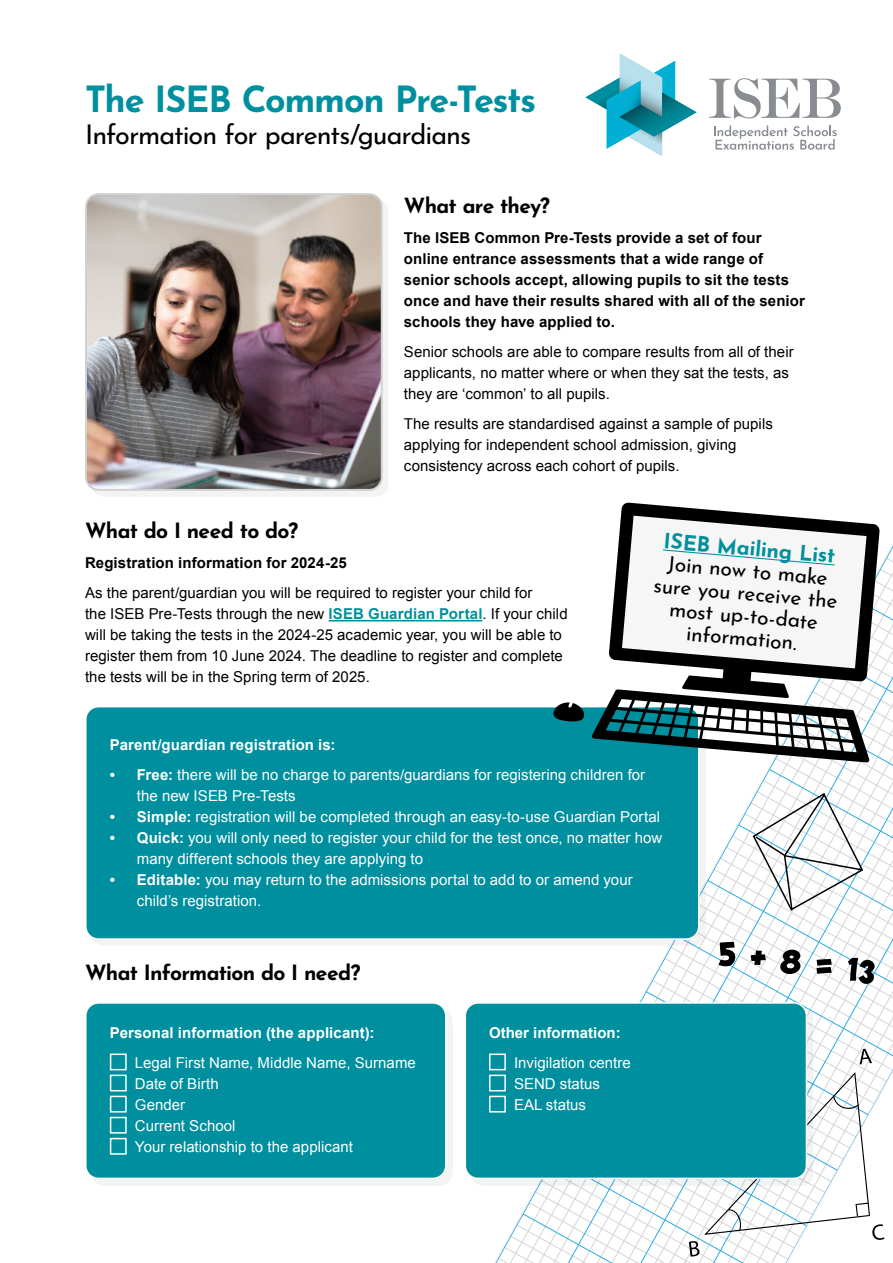
<style>
.page{position:relative;width:893px;height:1263px;background:#fff}
.page>*{position:absolute;margin:0;border:0;box-sizing:border-box;transform-origin:0 0}
.t1{font:45px "Blambot FX Pro Heavy BB";color:#000}
.t2{font:700 36px "Josefin Sans";letter-spacing:-.035em;color:#008f9e}
.t3{font:27px "Josefin Sans";letter-spacing:-.04em;color:#000}
.t4{font:21px/22.5px "Josefin Sans";color:#000;text-align:center}
.t5{font:700 21px "Josefin Sans";letter-spacing:-.03em;color:#000}
.t6{font:700 21px "Josefin Sans";color:#008f9e}
.t7{font:15px/21px "Arial";letter-spacing:.005em;color:#000}
.t8{font:15px/21px "Arial";color:#fff}
.t9{font:700 15px/21px "Arial";letter-spacing:.01em;color:#000}
.t10{font:700 15px "Arial";letter-spacing:.01em;color:#fff}
.s1{font-weight:700;color:#008f9e}
.s2{font-weight:700}
</style>
<div class="page">
<hr style="left:329px;top:620px;width:153px;height:1px;background:#008f9e">
<div style="left:91px;top:1008px;width:362px;height:177px;background:#f3f3f3"></div>
<div style="left:86px;top:1003px;width:360px;height:175px;background:#008f9e;border-radius:13px"></div>
<div style="left:85px;top:1002px;width:361px;height:177px;border:2px solid #fff;border-radius:13px"></div>
<div style="left:86px;top:707px;width:613px;height:232px;background:#008f9e;border-radius:13px"></div>
<div style="left:85px;top:706px;width:614px;height:234px;border:2px solid #fff;border-radius:13px"></div>
<div style="left:91px;top:199px;width:298px;height:298px;background:#f3f3f3"></div>
<img style="left:88px;top:196px;width:294px;height:294px">
<div style="left:85px;top:193px;width:298px;height:298px;border:2px solid #d0d0d0;border-radius:13px"></div>
<svg style="left:709px;top:78px;width:132px;height:41px"></svg>
<svg style="left:585px;top:53px;width:111px;height:103px"></svg>
<svg style="left:714px;top:126px;width:123px;height:24px"></svg>
<div style="left:110px;top:1053px;width:17px;height:17px;background:#008f9e;border:2px solid #fff"></div>
<div style="left:110px;top:1074px;width:17px;height:17px;background:#008f9e;border:2px solid #fff"></div>
<div style="left:110px;top:1096px;width:17px;height:16px;background:#008f9e;border:2px solid #fff"></div>
<div style="left:110px;top:1117px;width:17px;height:16px;background:#008f9e;border:2px solid #fff"></div>
<div style="left:110px;top:1138px;width:17px;height:17px;background:#008f9e;border:2px solid #fff"></div>
<svg style="left:495px;top:507px;width:398px;height:756px"></svg>
<div style="left:471px;top:1008px;width:342px;height:177px;background:#000;opacity:.05"></div>
<div style="left:465px;top:1003px;width:341px;height:175px;background:#008f9e;border-radius:13px"></div>
<div style="left:465px;top:1002px;width:342px;height:177px;border:2px solid #fff;border-radius:13px"></div>
<div style="left:489px;top:1053px;width:17px;height:17px;background:#008f9e;border:2px solid #fff"></div>
<div style="left:489px;top:1096px;width:17px;height:16px;background:#008f9e;border:2px solid #fff"></div>
<div style="left:489px;top:1074px;width:17px;height:17px;background:#008f9e;border:2px solid #fff"></div>
<h2 class="t2" style="left:85px;top:73px;width:453px">The ISEB Common Pre-Tests</h2>
<h3 class="t3" style="left:85px;top:115px;width:387px">Information for parents/guardians</h3>
<h3 class="t5" style="left:404px;top:190px;width:147px">What are they?</h3>
<p class="t9" style="left:404px;top:228px;width:403px">The ISEB Common Pre-Tests provide a set of four online entrance assessments that a wide range of senior schools accept, allowing pupils to sit the tests once and have their results shared with all of the senior schools they have applied to.</p>
<p class="t7" style="left:404px;top:341px;width:391px">Senior schools are able to compare results from all of their applicants, no matter where or when they sat the tests, as they are ‘common’ to all pupils.</p>
<p class="t7" style="left:404px;top:413px;width:370px">The results are standardised against a sample of pupils applying for independent school admission, giving consistency across each cohort of pupils.</p>
<h3 class="t5" style="left:85px;top:515px;width:215px">What do I need to do?</h3>
<p class="t9" style="left:85px;top:553px;width:263px">Registration information for 2024-25</p>
<p class="t7" style="left:85px;top:582px;width:484px">As the parent/guardian you will be required to register your child for<br>the ISEB Pre-Tests through the new <span class="s1">ISEB Guardian Portal</span>. If your child will be taking the tests in the 2024-25 academic year, you will be able to register them from 10 June 2024. The deadline to register and complete the tests will be in the Spring term of 2025.</p>
<h3 class="t6" style="left:665px;top:525px;width:174px;rotate:5deg">ISEB Mailing List</h3>
<h3 class="t4" style="left:657px;top:549px;width:186px;rotate:5deg">Join now to make sure you receive the most up-to-date information.</h3>
<p class="t10" style="left:110px;top:735px;width:227px">Parent/guardian registration is:</p>
<p class="t8" style="left:137px;top:765px;width:510px;text-indent:-27px"><span class="s2">• Free:</span> there will be no charge to parents/guardians for registering children for the new ISEB Pre-Tests</p>
<p class="t8" style="left:110px;top:807px;width:552px"><span class="s2">• Simple:</span> registration will be completed through an easy-to-use Guardian Portal</p>
<p class="t8" style="left:137px;top:828px;width:527px;text-indent:-27px"><span class="s2">• Quick:</span> you will only need to register your child for the test once, no matter how many different schools they are applying to</p>
<p class="t8" style="left:137px;top:870px;width:497px;text-indent:-27px"><span class="s2">• Editable:</span> you may return to the admissions portal to add to or amend your child’s registration.</p>
<h3 class="t5" style="left:85px;top:957px;width:277px">What Information do I need?</h3>
<p class="t10" style="left:110px;top:1022px;width:266px">Personal information (the applicant):</p>
<p class="t8" style="left:135px;top:1052px;width:283px">Legal First Name, Middle Name, Surname<br>Date of Birth<br>Gender<br>Current School<br>Your relationship to the applicant</p>
<p class="t10" style="left:489px;top:1022px;width:133px">Other information:</p>
<p class="t8" style="left:514px;top:1052px;width:118px">Invigilation centre<br>SEND status<br>EAL status</p>
<h1 class="t1" style="left:721px;top:930px;width:160px;rotate:7deg">5 + 8 = 13</h1>
</div>
